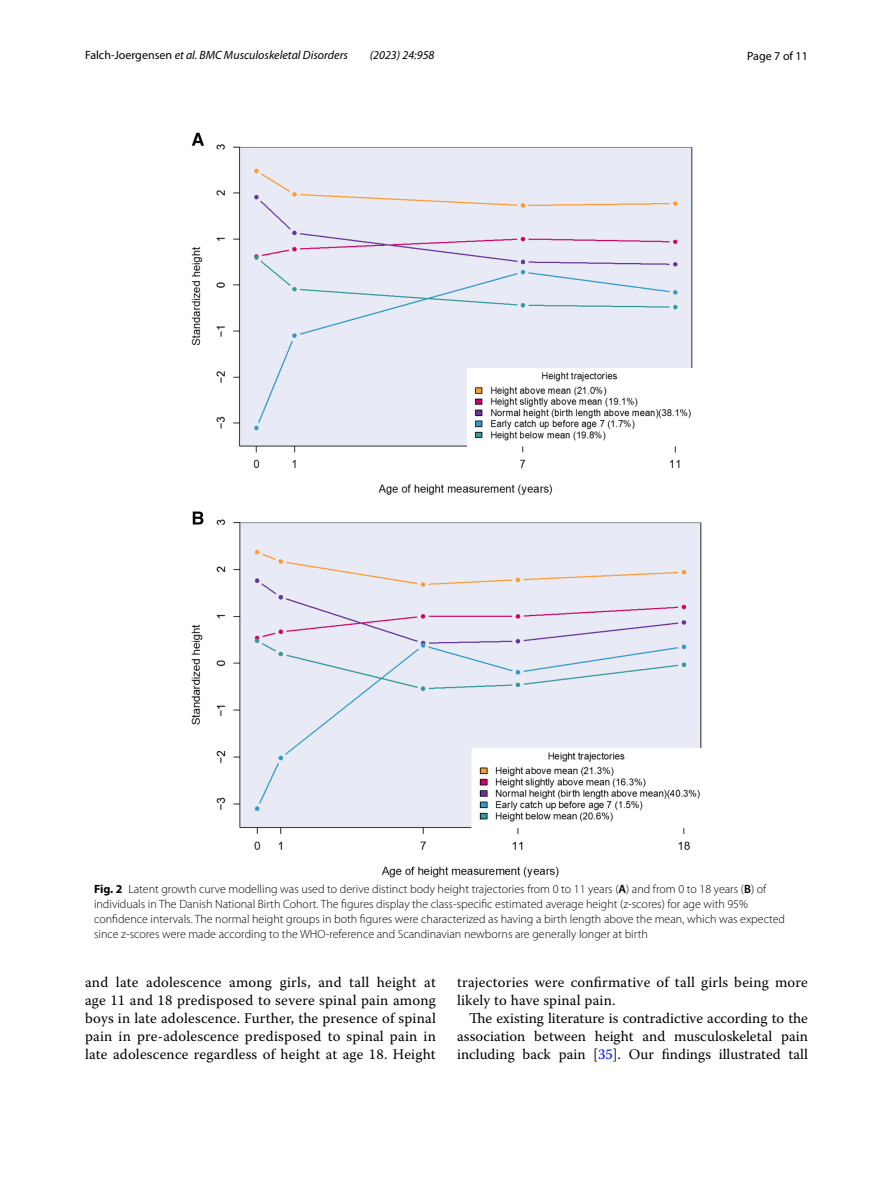
<style>
.page{position:relative;width:893px;height:1187px;background:#fff}
.page>*{position:absolute;margin:0;border:0;box-sizing:border-box;transform-origin:0 0}
.t1{font:14.7px/18px "Warnock Pro";letter-spacing:.015em;color:#000;text-align:justify}
.t2{font:300 12px/15px "Myriad Pro";color:#000}
.t3{font:italic 12px "Myriad Pro";color:#000}
.t4{font:12px "Myriad Pro";color:#000}
.s1{font-style:normal}
.s2{font-weight:700}
.s3{font-weight:600}
.s4{color:#00f}
</style>
<div class="page">
<img style="left:191px;top:133px;width:511px;height:744px">
<p class="t3" style="left:85px;top:48px;width:264px"><span class="s1">Falch‑Joergensen</span> et al. BMC Musculoskeletal Disorders</p>
<p class="t3" style="left:370px;top:48px;width:66px">(2023) 24:958</p>
<p class="t4" style="left:747px;top:48px;width:62px">Page 7 of 11</p>
<p class="t2" style="left:94px;top:881px;width:693px"><span class="s2">Fig. 2</span> Latent growth curve modelling was used to derive distinct body height trajectories from 0 to 11 years (<span class="s3">A</span>) and from 0 to 18 years (<span class="s3">B</span>) of individuals in The Danish National Birth Cohort. The figures display the class-specific estimated average height (z-scores) for age with 95% confidence intervals. The normal height groups in both figures were characterized as having a birth length above the mean, which was expected since z-scores were made according to the WHO-reference and Scandinavian newborns are generally longer at birth</p>
<p class="t1" style="left:85px;top:972px;width:352px">and late adolescence among girls, and tall height at age 11 and 18 predisposed to severe spinal pain among boys in late adolescence. Further, the presence of spinal pain in pre-adolescence predisposed to spinal pain in late adolescence regardless of height at age 18. Height</p>
<p class="t1" style="left:457px;top:972px;width:352px">trajectories were confirmative of tall girls being more likely to have spinal pain.</p>
<p class="t1" style="left:457px;top:1008px;width:352px;text-indent:12px">The existing literature is contradictive according to the association between height and musculoskeletal pain including back pain [<span class="s4">35</span>]. Our findings illustrated tall</p>
</div>
